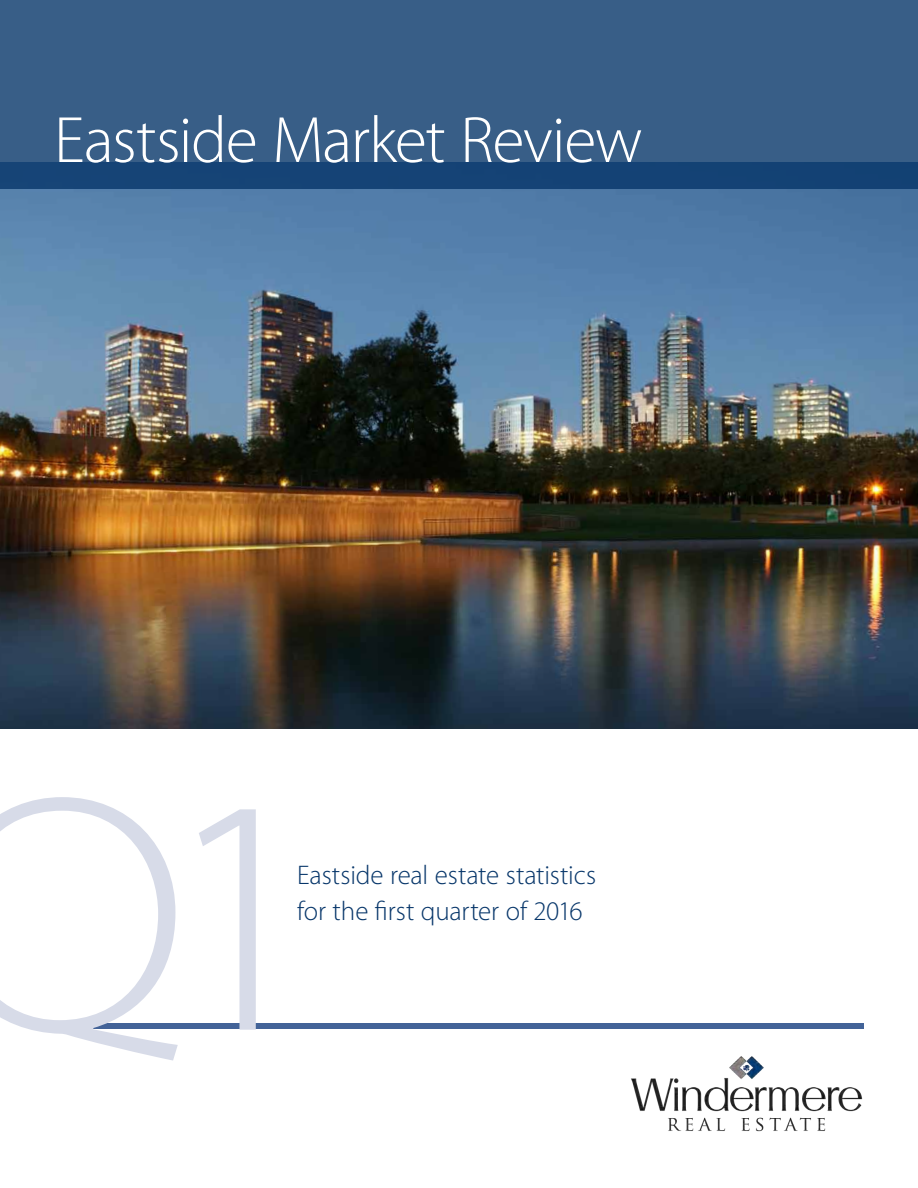
<style>
.page{position:relative;width:918px;height:1188px;background:#fff}
.page>*{position:absolute;margin:0;border:0;box-sizing:border-box;transform-origin:0 0}
.t1{font:300 semi-expanded 339px "Myriad Pro";color:#d7dbe8}
.t2{font:300 66px "Myriad Pro";letter-spacing:-.02em;color:#fff}
.t3{font:300 27px/36px "Myriad Pro";letter-spacing:-.005em;color:#07366a}
</style>
<div class="page">
<img style="left:0;top:189px;width:918px;height:540px">
<svg style="left:0;top:0;width:918px;height:189px;background:#325a84"></svg>
<div style="left:54px;top:1023px;width:810px;height:6px;background:#436398"></div>
<img style="left:631px;top:1056px;width:232px;height:76px">
<h2 class="t2" style="left:54px;top:104px;width:590px">Eastside Market Review</h2>
<h1 class="t1" style="left:-67px;top:728px;width:403px">Q1</h1>
<p class="t3" style="left:297px;top:858px;width:301px">Eastside real estate statistics for the first quarter of 2016</p>
</div>
